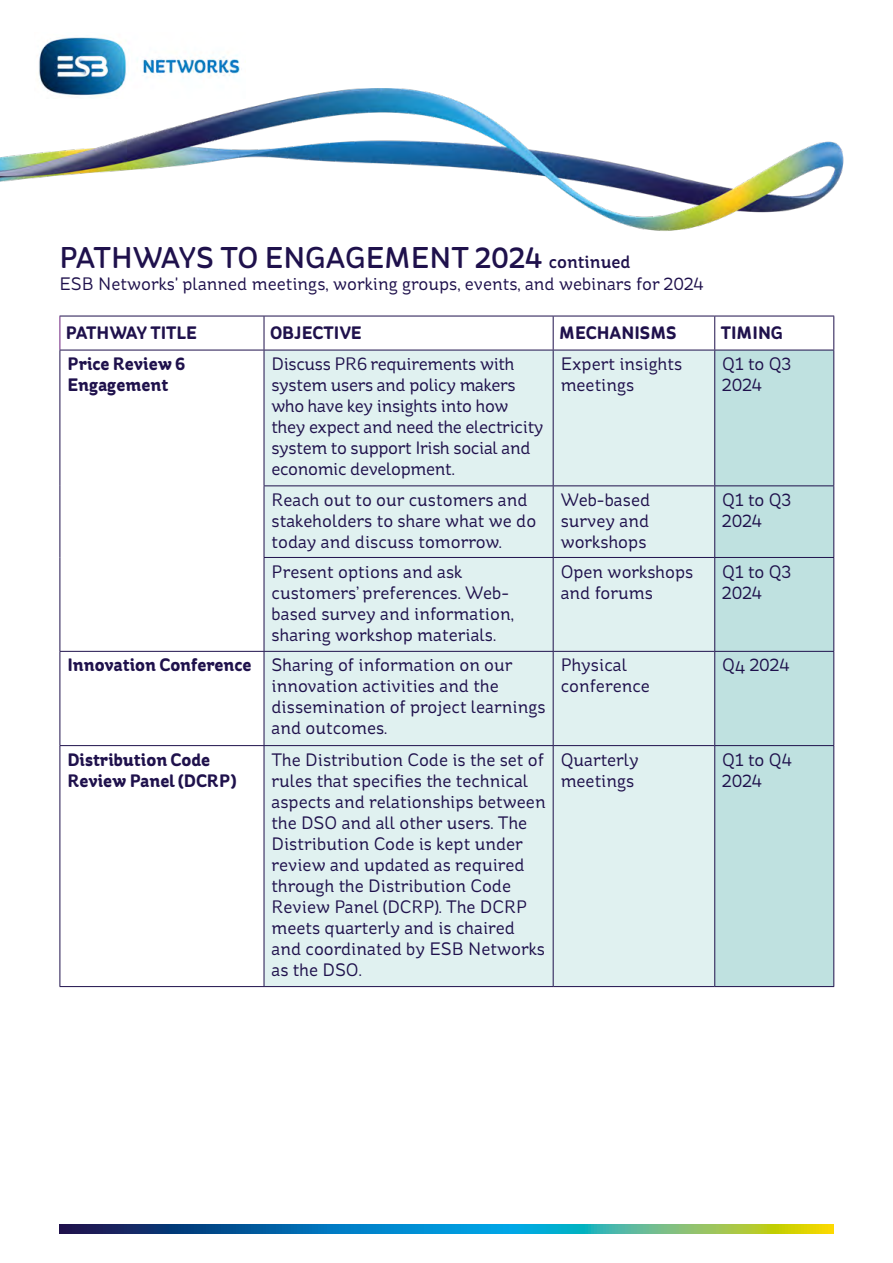
<style>
.page{position:relative;width:893px;height:1263px;background:#fff}
.page>*{position:absolute;margin:0;border:0;box-sizing:border-box;transform-origin:0 0}
.t1{font:500 30px "St Ryde";color:#1f114c}
.t2{font:18px/21px "St Ryde";color:#1f114c}
.t3{font:18px/21px "St Ryde";letter-spacing:-.02em;color:#1f114c}
.t4{font:700 18px/21px "St Ryde";color:#1f114c}
.s1{font-size:18px}
</style>
<div class="page">
<img style="left:0;top:88px;width:844px;height:143px">
<svg style="left:60px;top:1225px;width:773px;height:8px;background:#338890"></svg>
<img style="left:34px;top:37px;width:211px;height:62px">
<svg style="left:61px;top:317px;width:772px;height:33px"></svg>
<div style="left:265px;top:351px;width:449px;height:635px;background:#e0f1f0"></div>
<div style="left:715px;top:351px;width:118px;height:635px;background:#bfe1e0"></div>
<hr style="left:60px;top:316px;width:1px;height:34px;background:#6e217e">
<hr style="left:60px;top:350px;width:204px;height:1px;background:#1f114c">
<hr style="left:833px;top:316px;width:1px;height:34px;background:#1f114c">
<hr style="left:264px;top:316px;width:1px;height:34px;background:#1f114c">
<hr style="left:714px;top:316px;width:1px;height:34px;background:#1f114c">
<hr style="left:60px;top:316px;width:204px;height:1px;background:#1f114c">
<hr style="left:264px;top:316px;width:289px;height:1px;background:#1f114c">
<hr style="left:553px;top:316px;width:162px;height:1px;background:#1f114c">
<hr style="left:715px;top:316px;width:119px;height:1px;background:#1f114c">
<hr style="left:553px;top:316px;width:1px;height:34px;background:#1f114c">
<hr style="left:264px;top:350px;width:289px;height:1px;background:#1f114c">
<hr style="left:553px;top:350px;width:162px;height:1px;background:#1f114c">
<hr style="left:553px;top:986px;width:162px;height:1px;background:#1f114c">
<hr style="left:264px;top:350px;width:1px;height:135px;background:#1f114c">
<hr style="left:264px;top:486px;width:1px;height:71px;background:#1f114c">
<hr style="left:264px;top:558px;width:1px;height:93px;background:#1f114c">
<hr style="left:264px;top:652px;width:1px;height:93px;background:#1f114c">
<hr style="left:264px;top:746px;width:1px;height:240px;background:#1f114c">
<hr style="left:553px;top:350px;width:1px;height:135px;background:#1f114c">
<hr style="left:553px;top:486px;width:1px;height:71px;background:#1f114c">
<hr style="left:553px;top:558px;width:1px;height:93px;background:#1f114c">
<hr style="left:553px;top:652px;width:1px;height:93px;background:#1f114c">
<hr style="left:553px;top:746px;width:1px;height:240px;background:#1f114c">
<hr style="left:264px;top:485px;width:289px;height:1px;background:#1f114c">
<hr style="left:553px;top:485px;width:162px;height:1px;background:#1f114c">
<hr style="left:264px;top:557px;width:289px;height:1px;background:#1f114c">
<hr style="left:553px;top:557px;width:162px;height:1px;background:#1f114c">
<hr style="left:264px;top:651px;width:289px;height:1px;background:#1f114c">
<hr style="left:553px;top:651px;width:162px;height:1px;background:#1f114c">
<hr style="left:264px;top:745px;width:289px;height:1px;background:#1f114c">
<hr style="left:553px;top:745px;width:162px;height:1px;background:#1f114c">
<hr style="left:715px;top:485px;width:119px;height:1px;background:#1f114c">
<hr style="left:715px;top:557px;width:119px;height:1px;background:#1f114c">
<hr style="left:715px;top:745px;width:119px;height:1px;background:#1f114c">
<hr style="left:715px;top:651px;width:119px;height:1px;background:#1f114c">
<hr style="left:714px;top:350px;width:1px;height:135px;background:#1f114c">
<hr style="left:714px;top:486px;width:1px;height:71px;background:#1f114c">
<hr style="left:714px;top:558px;width:1px;height:93px;background:#1f114c">
<hr style="left:714px;top:652px;width:1px;height:93px;background:#1f114c">
<hr style="left:714px;top:746px;width:1px;height:240px;background:#1f114c">
<hr style="left:60px;top:986px;width:204px;height:1px;background:#1f114c">
<hr style="left:60px;top:652px;width:1px;height:93px;background:#1f114c">
<hr style="left:60px;top:746px;width:1px;height:240px;background:#1f114c">
<hr style="left:833px;top:350px;width:1px;height:135px;background:#1f114c">
<hr style="left:833px;top:486px;width:1px;height:71px;background:#1f114c">
<hr style="left:833px;top:558px;width:1px;height:93px;background:#1f114c">
<hr style="left:833px;top:652px;width:1px;height:93px;background:#1f114c">
<hr style="left:833px;top:746px;width:1px;height:240px;background:#1f114c">
<hr style="left:60px;top:745px;width:204px;height:1px;background:#1f114c">
<hr style="left:60px;top:651px;width:204px;height:1px;background:#1f114c">
<hr style="left:60px;top:350px;width:1px;height:136px;background:#1f114c">
<hr style="left:60px;top:486px;width:1px;height:71px;background:#1f114c">
<hr style="left:60px;top:557px;width:1px;height:94px;background:#1f114c">
<hr style="left:715px;top:350px;width:119px;height:1px;background:#1f114c">
<hr style="left:264px;top:986px;width:289px;height:1px;background:#1f114c">
<hr style="left:715px;top:986px;width:119px;height:1px;background:#1f114c">
<svg style="left:187px;top:178px;width:3px;height:23px"></svg>
<h1 class="t1" style="left:60px;top:240px;width:572px">PATHWAYS TO ENGAGEMENT 2024 <span class="s1">continued</span></h1>
<p class="t2" style="left:60px;top:274px;width:646px">ESB Networks' planned meetings, working groups, events, and webinars for 2024</p>
<p class="t4" style="left:66px;top:323px;width:133px">PATHWAY TITLE</p>
<p class="t4" style="left:270px;top:323px;width:93px">OBJECTIVE</p>
<p class="t4" style="left:559px;top:323px;width:119px">MECHANISMS</p>
<p class="t4" style="left:721px;top:323px;width:64px">TIMING</p>
<p class="t4" style="left:67px;top:354px;width:119px">Price Review 6<br>Engagement</p>
<p class="t3" style="left:271px;top:354px;width:274px">Discuss PR6 requirements with system users and policy makers who have key insights into how they expect and need the electricity system to support Irish social and economic development.</p>
<p class="t2" style="left:561px;top:354px;width:123px">Expert insights meetings</p>
<p class="t2" style="left:722px;top:354px;width:70px">Q1 to Q3<br>2024</p>
<p class="t2" style="left:271px;top:489px;width:266px">Reach out to our customers and stakeholders to share what we do today and discuss tomorrow.</p>
<p class="t2" style="left:561px;top:489px;width:91px;text-align:justify">Web-based survey and workshops</p>
<p class="t2" style="left:722px;top:489px;width:70px">Q1 to Q3<br>2024</p>
<p class="t2" style="left:271px;top:561px;width:244px">Present options and ask customers’ preferences. Web&shy;based survey and information, sharing workshop materials.</p>
<p class="t2" style="left:561px;top:561px;width:134px">Open workshops and forums</p>
<p class="t2" style="left:722px;top:561px;width:70px">Q1 to Q3<br>2024</p>
<p class="t4" style="left:67px;top:655px;width:186px">Innovation Conference</p>
<p class="t2" style="left:271px;top:655px;width:276px">Sharing of information on our innovation activities and the dissemination of project learnings and outcomes.</p>
<p class="t2" style="left:561px;top:655px;width:91px">Physical conference</p>
<p class="t2" style="left:722px;top:655px;width:69px">Q4 2024</p>
<p class="t4" style="left:67px;top:750px;width:170px">Distribution Code<br>Review Panel (DCRP)</p>
<p class="t2" style="left:271px;top:749px;width:276px">The Distribution Code is the set of rules that specifies the technical aspects and relationships between the DSO and all other users. The<br>Distribution Code is kept under review and updated as required through the Distribution Code<br>Review Panel (DCRP). The DCRP meets quarterly and is chaired and coordinated by ESB Networks as the DSO.</p>
<p class="t2" style="left:561px;top:749px;width:80px">Quarterly meetings</p>
<p class="t2" style="left:722px;top:749px;width:71px">Q1 to Q4<br>2024</p>
</div>
